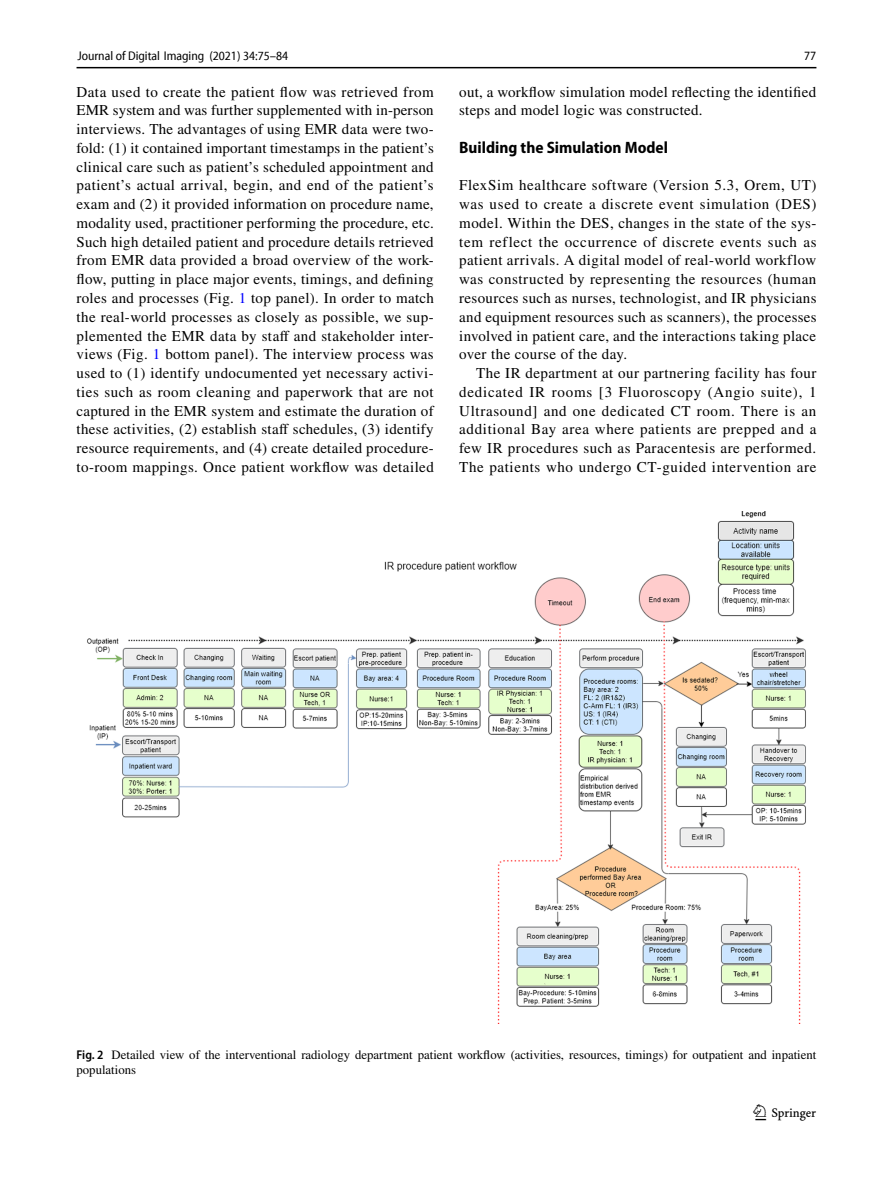
<style>
.page{position:relative;width:893px;height:1187px;background:#fff}
.page>*{position:absolute;margin:0;border:0;box-sizing:border-box;transform-origin:0 0}
.t1{font:22.5px "Springnew Regular 3";color:#000}
.t2{font:700 semi-condensed 16.5px "Myriad Pro";color:#000}
.t3{font:15px/18.8px "STIX";letter-spacing:.02em;color:#000;text-align:justify}
.t4{font:12.75px/15px "STIX";color:#000}
.t5{font:semi-condensed 12.75px "Myriad Pro Unic";color:#000}
.t6{font:12.75px "Adv T Tc 488 b 0 e 6";color:#000}
.s1{color:#00f}
.s2{font-family:"Myriad Pro";font-weight:600;font-stretch:semi-condensed}
</style>
<div class="page">
<hr style="left:77px;top:67px;width:739px;height:1px;background:#000">
<img style="left:87px;top:511px;width:719px;height:512px">
<p class="t5" style="left:77px;top:51px;width:212px">Journal of Digital Imaging (2021) 34:75–84</p>
<p class="t6" style="left:804px;top:51px;width:13px">77</p>
<p class="t3" style="left:77px;top:83px;width:359px">Data used to create the patient flow was retrieved from EMR system and was further supplemented with in-person interviews. The advantages of using EMR data were two&shy;fold: (1) it contained important timestamps in the patient’s clinical care such as patient’s scheduled appointment and patient’s actual arrival, begin, and end of the patient’s exam and (2) it provided information on procedure name, modality used, practitioner performing the procedure, etc.<br>Such high detailed patient and procedure details retrieved from EMR data provided a broad overview of the work&shy;flow, putting in place major events, timings, and defining roles and processes (Fig. <span class="s1">1</span> top panel). In order to match the real-world processes as closely as possible, we sup&shy;plemented the EMR data by staff and stakeholder inter&shy;views (Fig. <span class="s1">1</span> bottom panel). The interview process was used to (1) identify undocumented yet necessary activi&shy;ties such as room cleaning and paperwork that are not captured in the EMR system and estimate the duration of these activities, (2) establish staff schedules, (3) identify resource requirements, and (4) create detailed procedure&shy;to-room mappings. Once patient workflow was detailed</p>
<p class="t3" style="left:459px;top:83px;width:359px">out, a workflow simulation model reflecting the identified steps and model logic was constructed.</p>
<p class="t2" style="left:459px;top:138px;width:210px">Building the Simulation Model</p>
<p class="t3" style="left:459px;top:177px;width:359px">FlexSim healthcare software (Version 5.3, Orem, UT) was used to create a discrete event simulation (DES) model. Within the DES, changes in the state of the sys&shy;tem reflect the occurrence of discrete events such as patient arrivals. A digital model of real-world workflow was constructed by representing the resources (human resources such as nurses, technologist, and IR physicians and equipment resources such as scanners), the processes involved in patient care, and the interactions taking place over the course of the day.</p>
<p class="t3" style="left:459px;top:364px;width:359px;text-indent:17px">The IR department at our partnering facility has four dedicated IR rooms [3 Fluoroscopy (Angio suite), 1<br>Ultrasound] and one dedicated CT room. There is an additional Bay area where patients are prepped and a few IR procedures such as Paracentesis are performed.<br>The patients who undergo CT-guided intervention are</p>
<p class="t4" style="left:77px;top:1047px;width:741px"><span class="s2">Fig. 2</span> Detailed view of the interventional radiology department patient workflow (activities, resources, timings) for outpatient and inpatient populations</p>
<h1 class="t1" style="left:755px;top:1104px;width:62px">1 3</h1>
</div>
